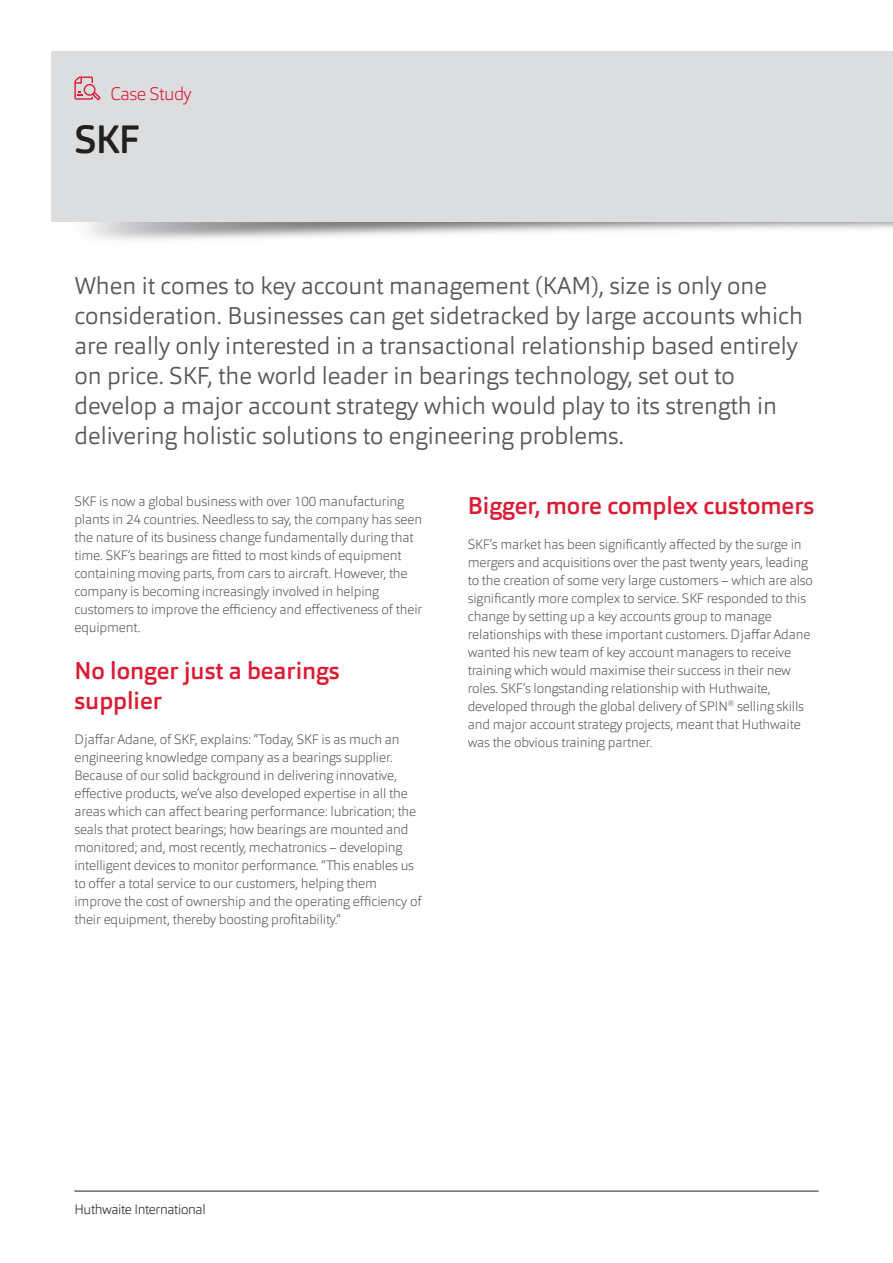
<style>
.page{position:relative;width:893px;height:1263px;background:#fff}
.page>*{position:absolute;margin:0;border:0;box-sizing:border-box;transform-origin:0 0}
.t1{font:500 39px "Orgon";color:#231f20}
.t2{font:300 24px/30px "Orgon";color:#57585a}
.t3{font:500 24px/30px "Orgon";color:#dc1a32}
.t4{font:200 18px "Orgon";letter-spacing:-.025em;color:#dc1a32}
.t5{font:200 13.5px/18px "Orgon";letter-spacing:-.01em;color:#57585a}
.t6{font:200 13.5px "Orgon";letter-spacing:-.025em;color:#231f20}
</style>
<div class="page">
<hr style="left:74px;top:1191px;width:745px;height:1px;background:#231f20">
<div style="left:51px;top:51px;width:842px;height:170px;background:#dcdddf"></div>
<svg style="left:74px;top:77px;width:26px;height:23px"></svg>
<p class="t4" style="left:111px;top:82px;width:82px">Case Study</p>
<p class="t1" style="left:74px;top:114px;width:67px">SKF</p>
<p class="t2" style="left:74px;top:271px;width:730px">When it comes to key account management (KAM), size is only one consideration. Businesses can get sidetracked by large accounts which are really only interested in a transactional relationship based entirely on price. SKF, the world leader in bearings technology, set out to develop a major account strategy which would play to its strength in delivering holistic solutions to engineering problems.</p>
<p class="t5" style="left:74px;top:492px;width:349px">SKF is now a global business with over 100 manufacturing plants in 24 countries. Needless to say, the company has seen the nature of its business change fundamentally during that time. SKF’s bearings are fitted to most kinds of equipment containing moving parts, from cars to aircraft. However, the company is becoming increasingly involved in helping customers to improve the efficiency and effectiveness of their equipment.</p>
<p class="t3" style="left:74px;top:655px;width:267px">No longer just a bearings supplier</p>
<p class="t5" style="left:74px;top:730px;width:349px">Djaffar Adane, of SKF, explains: “Today, SKF is as much an engineering knowledge company as a bearings supplier.<br>Because of our solid background in delivering innovative, effective products, we’ve also developed expertise in all the areas which can affect bearing performance: lubrication; the seals that protect bearings; how bearings are mounted and monitored; and, most recently, mechatronics – developing intelligent devices to monitor performance. “This enables us to offer a total service to our customers, helping them improve the cost of ownership and the operating efficiency of their equipment, thereby boosting profitability.”</p>
<p class="t3" style="left:468px;top:490px;width:348px">Bigger, more complex customers</p>
<p class="t5" style="left:468px;top:535px;width:347px">SKF’s market has been significantly affected by the surge in mergers and acquisitions over the past twenty years, leading to the creation of some very large customers – which are also significantly more complex to service. SKF responded to this change by setting up a key accounts group to manage relationships with these important customers. Djaffar Adane wanted his new team of key account managers to receive training which would maximise their success in their new roles. SKF’s longstanding relationship with Huthwaite, developed through the global delivery of SPIN<sup>®</sup> selling skills and major account strategy projects, meant that Huthwaite was the obvious training partner.</p>
<p class="t6" style="left:74px;top:1200px;width:133px">Huthwaite International</p>
</div>
